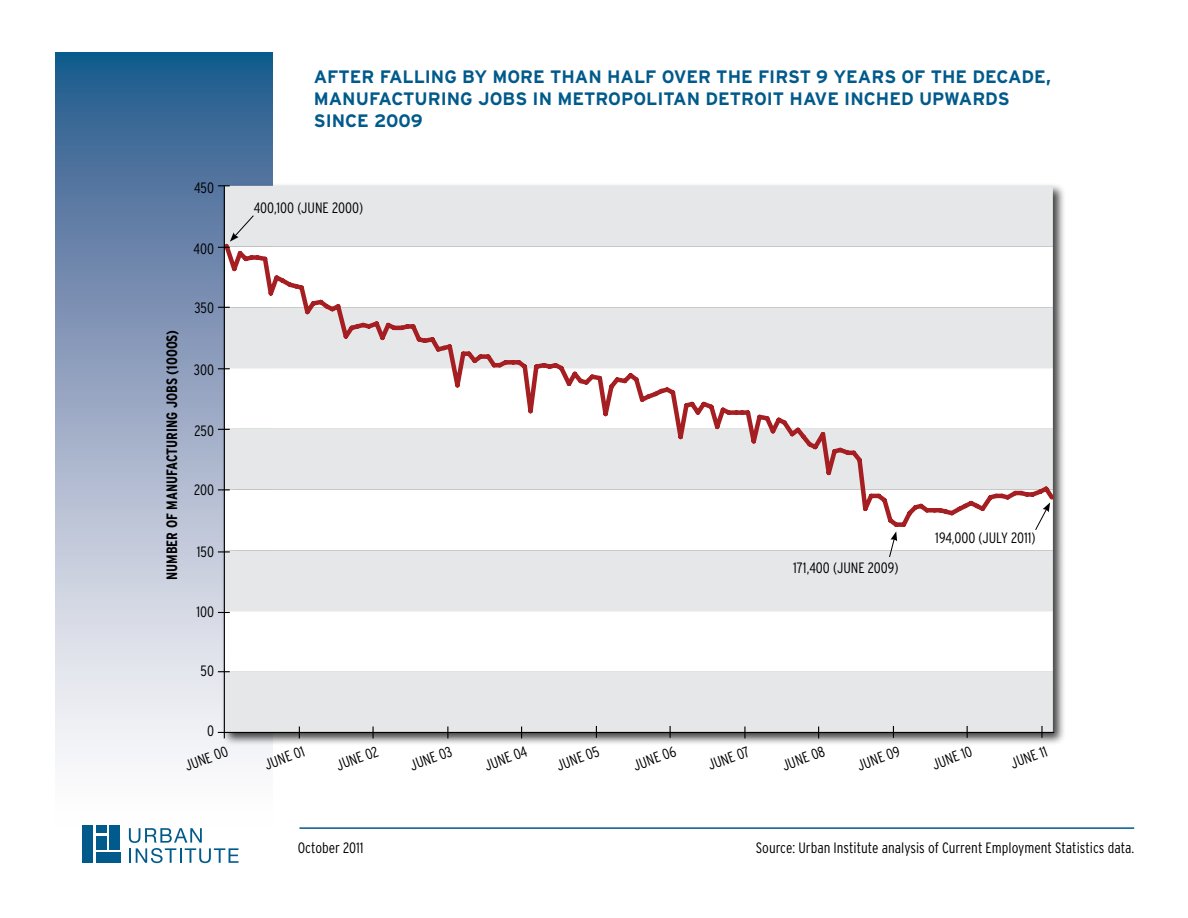
<style>
.page{position:relative;width:1188px;height:918px;background:#fff}
.page>*{position:absolute;margin:0;border:0;box-sizing:border-box;transform-origin:0 0}
.t1{font:700 18px/21.6px "Interstate";color:#005a8b}
.t2{font:300 condensed 15px "Interstate";color:#000}
.t3{font:700 condensed 15px "Interstate";color:#000}
</style>
<div class="page">
<svg style="left:56px;top:52px;width:216px;height:812px"></svg>
<hr style="left:299px;top:827px;width:835px;height:2px;background:#005a8b">
<div style="left:82px;top:825px;width:11px;height:38px;background:#005a8b"></div>
<div style="left:96px;top:852px;width:24px;height:11px;background:#005a8b"></div>
<div style="left:110px;top:825px;width:10px;height:24px;background:#005a8b"></div>
<div style="left:96px;top:825px;width:11px;height:7px;background:#005a8b"></div>
<div style="left:96px;top:836px;width:11px;height:13px;background:#005a8b"></div>
<svg style="left:129px;top:828px;width:110px;height:35px"></svg>
<div style="left:221px;top:182px;width:845px;height:563px;background:#000;opacity:.75"></div>
<div style="left:225px;top:186px;width:828px;height:546px;background:#e6e7e8"></div>
<svg style="left:225px;top:531px;width:828px;height:141px"></svg>
<svg style="left:218px;top:185px;width:12px;height:1px"></svg>
<svg style="left:1041px;top:726px;width:2px;height:12px"></svg>
<hr style="left:218px;top:732px;width:836px;height:1px;background:#000">
<svg style="left:372px;top:727px;width:2px;height:11px"></svg>
<svg style="left:221px;top:240px;width:837px;height:291px"></svg>
<hr style="left:224px;top:186px;width:1px;height:552px;background:#000">
<svg style="left:218px;top:215px;width:36px;height:33px"></svg>
<svg style="left:889px;top:531px;width:8px;height:27px"></svg>
<svg style="left:1035px;top:502px;width:15px;height:29px"></svg>
<p class="t2" style="left:194px;top:179px;width:22px">450</p>
<p class="t2" style="left:193px;top:240px;width:22px">400</p>
<p class="t3" style="left:164px;top:580px;width:252px;rotate:-90deg">Number of Manufacturing Jobs (1000s)</p>
<p class="t2" style="left:194px;top:300px;width:21px">350</p>
<p class="t2" style="left:194px;top:361px;width:22px">300</p>
<p class="t2" style="left:195px;top:422px;width:21px">250</p>
<p class="t2" style="left:194px;top:481px;width:22px">200</p>
<p class="t2" style="left:197px;top:544px;width:19px">150</p>
<p class="t2" style="left:196px;top:603px;width:19px">100</p>
<p class="t2" style="left:201px;top:663px;width:15px">50</p>
<p class="t2" style="left:207px;top:723px;width:9px">0</p>
<p class="t2" style="left:182px;top:758px;width:46px;rotate:-20deg">June 00</p>
<p class="t1" style="left:314px;top:66px;width:739px">AFTER FALLING BY MORE THAN HALF OVER THE FIRST 9 YEARS OF THE DECADE,<br>MANUFACTURING JOBS IN METROPOLITAN DETROIT HAVE I NCHED U PWARDS<br>SINCE 2009</p>
<p class="t2" style="left:254px;top:199px;width:111px">400,100 (June 2000)</p>
<p class="t2" style="left:793px;top:559px;width:107px">171,400 (June 2009)</p>
<p class="t2" style="left:935px;top:529px;width:102px">194,000 (July 2011)</p>
<p class="t2" style="left:262px;top:757px;width:43px;rotate:-20deg">June 01</p>
<p class="t2" style="left:334px;top:758px;width:45px;rotate:-20deg">June 02</p>
<p class="t2" style="left:408px;top:758px;width:45px;rotate:-20deg">June 03</p>
<p class="t2" style="left:482px;top:758px;width:46px;rotate:-20deg">June 04</p>
<p class="t2" style="left:554px;top:758px;width:46px;rotate:-20deg">June 05</p>
<p class="t2" style="left:631px;top:758px;width:46px;rotate:-20deg">June 06</p>
<p class="t2" style="left:705px;top:758px;width:45px;rotate:-20deg">June 07</p>
<p class="t2" style="left:780px;top:758px;width:46px;rotate:-20deg">June 08</p>
<p class="t2" style="left:855px;top:758px;width:46px;rotate:-20deg">June 09</p>
<p class="t2" style="left:930px;top:757px;width:43px;rotate:-20deg">June 10</p>
<p class="t2" style="left:1008px;top:756px;width:40px;rotate:-20deg">June 11</p>
<p class="t2" style="left:298px;top:839px;width:67px">October 2011</p>
<p class="t2" style="left:756px;top:839px;width:380px">Source: Urban Institute analysis of Current Employment Statistics data.</p>
</div>
